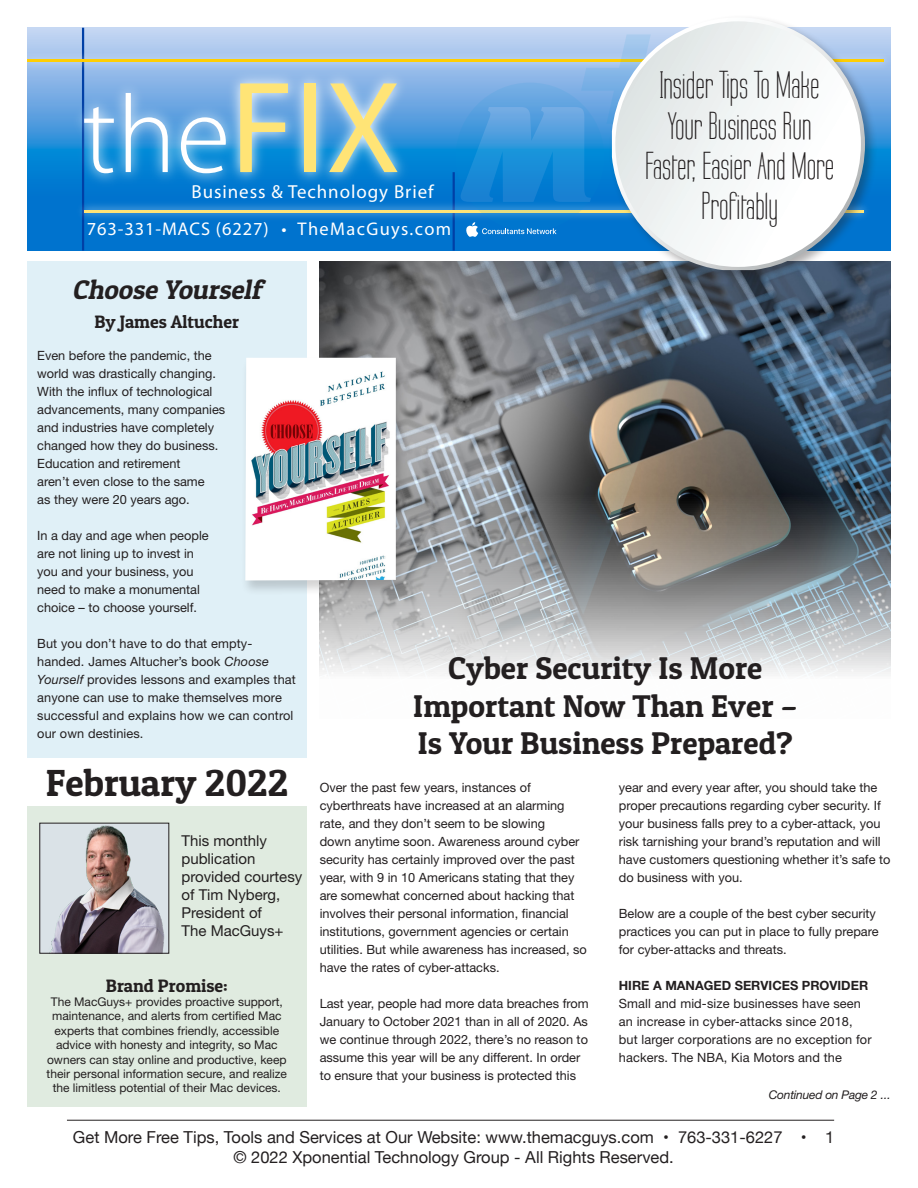
<style>
.page{position:relative;width:918px;height:1188px;background:#fff}
.page>*{position:absolute;margin:0;border:0;box-sizing:border-box;transform-origin:0 0}
.t1{font:131.4px "Myriad Pro";color:#ffe476}
.t2{font:300 111.45px "Myriad Pro";color:#fff}
.t3{font:37.8px "Patua One";color:#231f20}
.t4{font:33.45px/40.2px "Labtop";color:#231f20;text-align:center}
.t5{font:31.5px/37.8px "Patua One";color:#231f20;text-align:center}
.t6{font:italic 27px "Patua One";color:#231f20}
.t7{font:18.9px "Myriad Pro";letter-spacing:.05em;color:#fff}
.t8{font:18.45px "Myriad Pro";letter-spacing:.07em;color:#fff}
.t9{font:18px "Patua One";color:#231f20}
.t10{font:16.5px/19.8px "Helvetica Neue";color:#231f20;text-align:center}
.t11{font:15px/18px "Helvetica Neue LT Std";color:#231f20}
.t12{font:12.75px/18px "Helvetica Neue LT Std";color:#231f20}
.t13{font:700 12.75px "Helvetica Neue LT Std";color:#231f20}
.t14{font:12px/14.4px "Helvetica Neue LT Std";color:#231f20;text-align:center}
.t15{font:italic 12px "Helvetica Neue LT Std";letter-spacing:-.02em;color:#231f20}
.s1{font-style:italic}
</style>
<div class="page">
<hr style="left:67px;top:1120px;width:767px;height:1px;background:#231f20">
<div style="left:27px;top:807px;width:280px;height:300px;background:#e0ebe0"></div>
<img style="left:49px;top:825px;width:116px;height:127px">
<div style="left:39px;top:823px;width:130px;height:131px;border:1px solid #231f20"></div>
<div style="left:27px;top:261px;width:280px;height:497px;background:#e0f0f7"></div>
<img style="left:320px;top:261px;width:571px;height:413px">
<div style="left:241px;top:356px;width:167px;height:240px;background:#231f20;opacity:.2"></div>
<img style="left:245px;top:358px;width:151px;height:222px">
<svg style="left:27px;top:28px;width:864px;height:223px;background:#3e93da"></svg>
<hr style="left:82px;top:28px;width:2px;height:223px;background:#0040a6">
<img style="left:64px;top:44px;width:355px;height:179px">
<hr style="left:453px;top:172px;width:2px;height:79px;background:#0040a6">
<img style="left:73px;top:199px;width:535px;height:24px">
<hr style="left:84px;top:210px;width:780px;height:2px;background:#ffe476">
<img style="left:27px;top:48px;width:864px;height:25px">
<hr style="left:27px;top:60px;width:857px;height:2px;background:#ffce03">
<svg style="left:456px;top:83px;width:148px;height:148px;background:#2e8dc6"></svg>
<svg style="left:461px;top:34px;width:147px;height:168px;background:#5aa3dc"></svg>
<svg style="left:466px;top:222px;width:91px;height:15px"></svg>
<div style="left:608px;top:14px;width:270px;height:269px;background:#231f20;opacity:.35"></div>
<svg style="left:612px;top:17px;width:253px;height:253px"></svg>
<div style="left:615px;top:21px;width:246px;height:246px;background:linear-gradient(to right,#e2e8e8,#fff);border-radius:123px"></div>
<h1 class="t1" style="left:230px;top:47px;width:172px">FIX</h1>
<h3 class="t4" style="left:645px;top:66px;width:191px">Insider Tips To Make<br>Your Business Run<br>Faster, Easier And More<br>Profitably</h3>
<h2 class="t2" style="left:82px;top:68px;width:150px">the</h2>
<h3 class="t7" style="left:192px;top:180px;width:244px">Business &amp; Technology Brief</h3>
<h3 class="t8" style="left:87px;top:218px;width:366px">763-331-MACS (6227) • TheMacGuys.com</h3>
<h3 class="t6" style="left:72px;top:273px;width:191px">Choose Yourself</h3>
<h3 class="t9" style="left:95px;top:311px;width:146px">By James Altucher</h3>
<p class="t12" style="left:37px;top:346px;width:190px">Even before the pandemic, the world was drastically changing.<br>With the influx of technological advancements, many companies and industries have completely changed how they do business.<br>Education and retirement<br>aren’t even close to the same<br>as they were 20 years ago.</p>
<p class="t12" style="left:37px;top:526px;width:173px">In a day and age when people are not lining up to invest in you and your business, you need to make a monumental choice – to choose yourself.</p>
<p class="t12" style="left:37px;top:634px;width:260px">But you don’t have to do that empty&shy;handed. James Altucher’s book <span class="s1">Choose Yourself</span> provides lessons and examples that anyone can use to make themselves more successful and explains how we can control our own destinies.</p>
<h3 class="t3" style="left:46px;top:759px;width:244px">February 2022</h3>
<p class="t11" style="left:182px;top:831px;width:122px">This monthly publication provided courtesy of Tim Nyberg,<br>President of<br>The MacGuys+</p>
<h3 class="t9" style="left:106px;top:974px;width:123px">Brand Promise:</h3>
<p class="t14" style="left:47px;top:994px;width:242px">The MacGuys+ provides proactive support, maintenance, and alerts from certified Mac experts that combines friendly, accessible advice with honesty and integrity, so Mac owners can stay online and productive, keep their personal information secure, and realize the limitless potential of their Mac devices.</p>
<h3 class="t5" style="left:413px;top:649px;width:386px">Cyber Security Is More<br>Important Now Than Ever –<br>Is Your Business Prepared?</h3>
<p class="t12" style="left:320px;top:778px;width:269px">Over the past few years, instances of cyberthreats have increased at an alarming rate, and they don’t seem to be slowing<br>down anytime soon. Awareness around cyber security has certainly improved over the past year, with 9 in 10 Americans stating that they are somewhat concerned about hacking that involves their personal information, financial institutions, government agencies or certain utilities. But while awareness has increased, so have the rates of cyber-attacks.</p>
<p class="t12" style="left:320px;top:994px;width:271px">Last year, people had more data breaches from January to October 2021 than in all of 2020. As we continue through 2022, there’s no reason to assume this year will be any different. In order to ensure that your business is protected this</p>
<p class="t12" style="left:619px;top:778px;width:273px">year and every year after, you should take the proper precautions regarding cyber security. If your business falls prey to a cyber-attack, you risk tarnishing your brand’s reputation and will have customers questioning whether it’s safe to do business with you.</p>
<p class="t12" style="left:619px;top:904px;width:261px">Below are a couple of the best cyber security practices you can put in place to fully prepare for cyber-attacks and threats.</p>
<p class="t13" style="left:619px;top:978px;width:251px">HIRE A MANAGED SERVICES PROVIDER</p>
<p class="t12" style="left:619px;top:994px;width:254px">Small and mid-size businesses have seen an increase in cyber-attacks since 2018, but larger corporations are no exception for hackers. The NBA, Kia Motors and the</p>
<p class="t15" style="left:769px;top:1087px;width:124px">Continued on Page 2 ...</p>
<p class="t10" style="left:73px;top:1128px;width:763px">Get More Free Tips, Tools and Services at Our Website: www.themacguys.com • 763-331-6227 • 1 © 2022 Xponential Technology Group - All Rights Reserved.</p>
</div>
